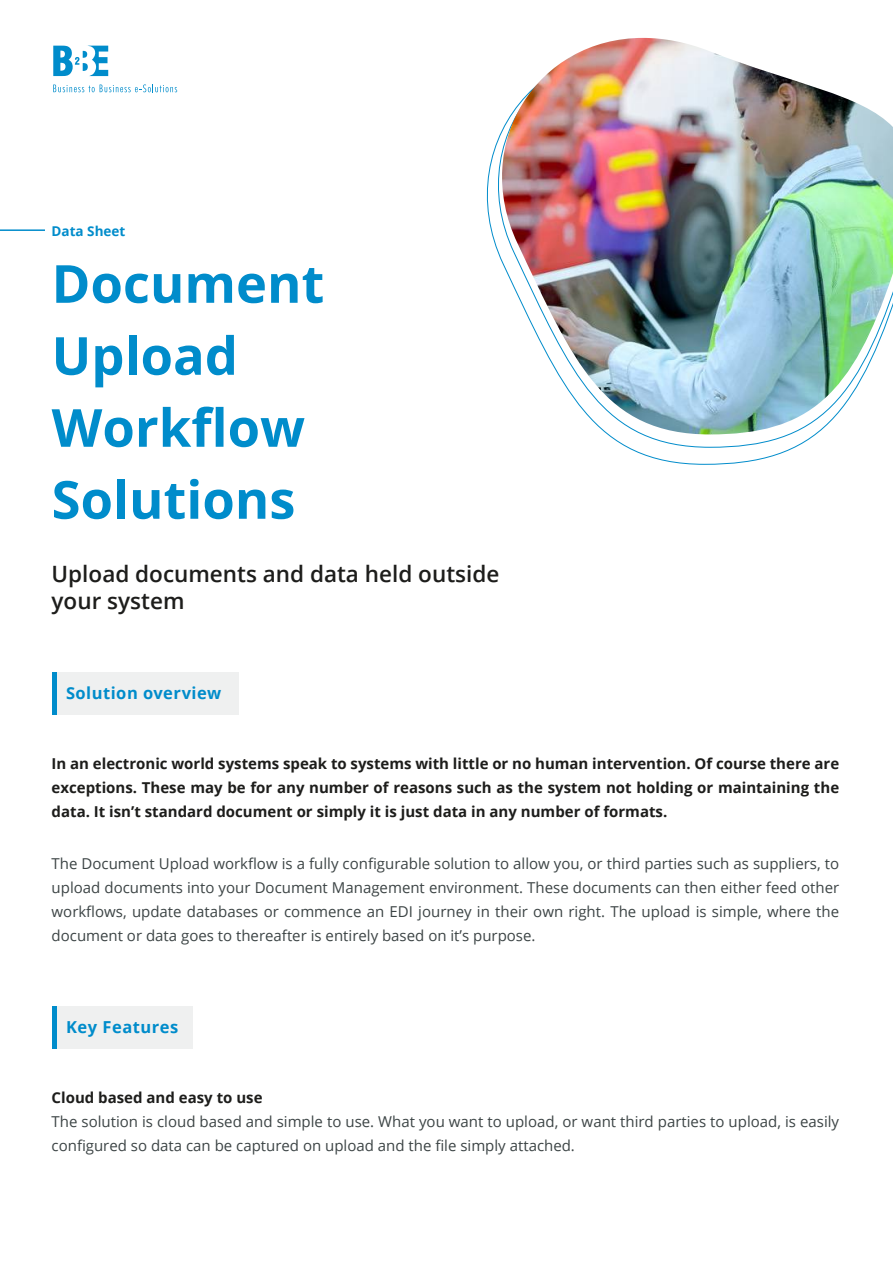
<style>
.page{position:relative;width:893px;height:1263px;background:#fff}
.page>*{position:absolute;margin:0;border:0;box-sizing:border-box;transform-origin:0 0}
.t1{font:700 52.5px/72px "Open Sans";color:#008ccb}
.t2{font:600 22.5px/27px "Open Sans";color:#1d1d1b}
.t3{font:700 16.5px "Open Sans";letter-spacing:.03em;color:#008ccb}
.t4{font:15px/24px "Open Sans";color:#3c4445;text-align:justify}
.t5{font:700 15px/24px "Open Sans";color:#1d1d1b;text-align:justify}
.t6{font:700 13.5px "Open Sans";color:#008ccb}
</style>
<div class="page">
<img style="left:486px;top:38px;width:407px;height:396px">
<div style="left:52px;top:672px;width:187px;height:43px;background:#eff0f0"></div>
<div style="left:52px;top:672px;width:5px;height:43px;background:#008ccb"></div>
<div style="left:52px;top:1006px;width:141px;height:43px;background:#eff0f0"></div>
<div style="left:52px;top:1006px;width:5px;height:43px;background:#008ccb"></div>
<svg style="left:53px;top:45px;width:55px;height:31px"></svg>
<svg style="left:53px;top:84px;width:124px;height:8px"></svg>
<hr style="left:0;top:229px;width:45px;height:2px;background:#008ccb">
<p class="t6" style="left:52px;top:222px;width:75px">Data Sheet</p>
<h1 class="t1" style="left:52px;top:246px;width:274px">Document<br>Upload<br>Workflow<br>Solutions</h1>
<h2 class="t2" style="left:52px;top:560px;width:449px">Upload documents and data held outside your system</h2>
<p class="t3" style="left:66px;top:681px;width:157px">Solution overview</p>
<p class="t5" style="left:52px;top:751px;width:789px">In an electronic world systems speak to systems with little or no human intervention. Of course there are exceptions. These may be for any number of reasons such as the system not holding or maintaining the data. It isn’t standard document or simply it is just data in any number of formats.</p>
<p class="t4" style="left:52px;top:851px;width:789px">The Document Upload workflow is a fully configurable solution to allow you, or third parties such as suppliers, to upload documents into your Document Management environment. These documents can then either feed other workflows, update databases or commence an EDI journey in their own right. The upload is simple, where the document or data goes to thereafter is entirely based on it’s purpose.</p>
<p class="t3" style="left:66px;top:1015px;width:114px">Key Features</p>
<p class="t5" style="left:52px;top:1085px;width:212px">Cloud based and easy to use</p>
<p class="t4" style="left:52px;top:1109px;width:789px">The solution is cloud based and simple to use. What you want to upload, or want third parties to upload, is easily configured so data can be captured on upload and the file simply attached.</p>
</div>
